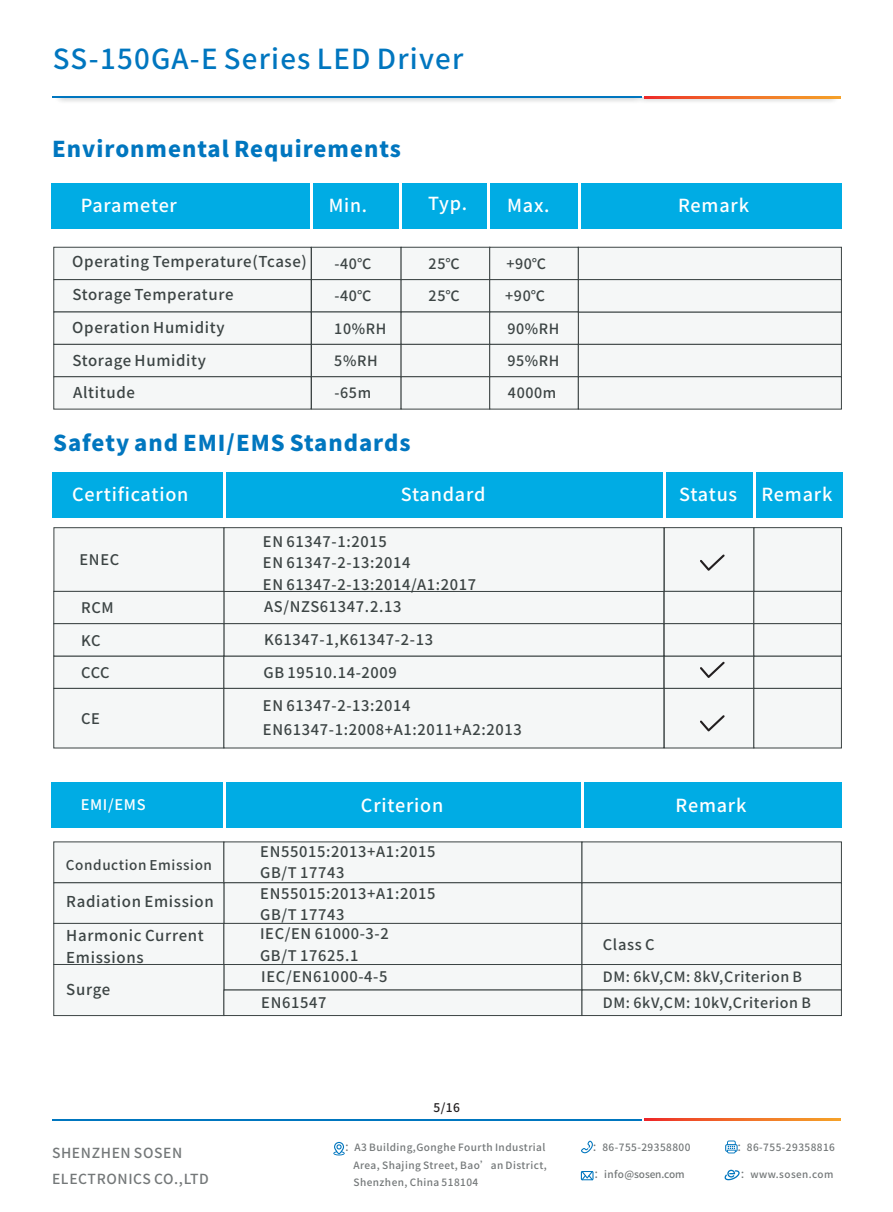
<style>
.page{position:relative;width:893px;height:1212px;background:#fff}
.page>*{position:absolute;margin:0;border:0;box-sizing:border-box;transform-origin:0 0}
.t1{font:27.6px "Source Han Sans CN";letter-spacing:.045em;color:#0076bf}
.t2{font:700 21.75px "Source Han Sans CN";letter-spacing:.045em;color:#0076bf}
.t3{font:18px "Source Han Sans CN";letter-spacing:.045em;color:#fff}
.t4{font:15px/32.7px "Source Han Sans CN";letter-spacing:.045em;color:#3c4444}
.t5{font:500 14.7px/21.1px "Source Han Sans CN";letter-spacing:.045em;color:#3c4444}
.t6{font:14.7px "Source Han Sans CN";letter-spacing:.045em;color:#3c4444}
.t7{font:14.7px "Source Han Sans CN";letter-spacing:.045em;color:#fff}
.t8{font:14.25px "Source Han Sans CN";letter-spacing:.045em;color:#3c4444}
.t9{font:13.8px/26.2px "Source Han Sans CN";letter-spacing:.045em;color:#747879}
.t10{font:13.5px "Source Han Sans CN";letter-spacing:.045em;color:#3c4444}
.t11{font:500 12px "Source Han Sans CN";color:#231f20}
.t12{font:10.05px/17.5px "Source Han Sans CN";letter-spacing:.045em;color:#747879}
.t13{font:10.05px "Source Han Sans CN";letter-spacing:-.01em;color:#747879}
.t14{font:9.9px "Source Han Sans CN";letter-spacing:.045em;color:#747879}
</style>
<div class="page">
<img style="left:58px;top:98px;width:782px;height:4px">
<hr style="left:53px;top:97px;width:589px;height:1px;background:#0076bf">
<svg style="left:644px;top:97px;width:196px;height:1px"></svg>
<svg style="left:333px;top:1142px;width:12px;height:13px"></svg>
<svg style="left:581px;top:1140px;width:12px;height:13px"></svg>
<svg style="left:725px;top:1140px;width:13px;height:13px"></svg>
<svg style="left:724px;top:1170px;width:16px;height:10px"></svg>
<svg style="left:581px;top:1171px;width:12px;height:9px"></svg>
<hr style="left:53px;top:1119px;width:589px;height:1px;background:#0076bf">
<svg style="left:644px;top:1119px;width:196px;height:1px"></svg>
<svg style="left:53px;top:246px;width:789px;height:164px"></svg>
<div style="left:51px;top:184px;width:791px;height:45px;background:#00ace4"></div>
<hr style="left:310px;top:184px;width:2px;height:45px;background:#fff">
<hr style="left:400px;top:184px;width:2px;height:45px;background:#fff">
<hr style="left:487px;top:184px;width:3px;height:45px;background:#fff">
<hr style="left:578px;top:184px;width:2px;height:45px;background:#fff">
<div style="left:52px;top:472px;width:791px;height:45px;background:#00ace4"></div>
<div style="left:51px;top:782px;width:791px;height:46px;background:#00ace4"></div>
<hr style="left:223px;top:471px;width:2px;height:47px;background:#fff">
<hr style="left:664px;top:471px;width:2px;height:47px;background:#fff">
<hr style="left:753px;top:471px;width:2px;height:47px;background:#fff">
<hr style="left:223px;top:782px;width:2px;height:47px;background:#fff">
<hr style="left:581px;top:782px;width:2px;height:47px;background:#fff">
<div style="left:53px;top:527px;width:789px;height:222px;background:#f5f7f7"></div>
<div style="left:53px;top:841px;width:789px;height:175px;background:#f5f7f7"></div>
<h1 class="t1" style="left:53px;top:45px;width:412px">SS-150GA-E Series LED Driver</h1>
<h2 class="t2" style="left:52px;top:138px;width:350px">Environmental Requirements</h2>
<p class="t3" style="left:81px;top:196px;width:98px">Parameter</p>
<p class="t3" style="left:329px;top:196px;width:40px">Min.</p>
<p class="t3" style="left:428px;top:194px;width:41px">Typ.</p>
<p class="t3" style="left:507px;top:196px;width:44px">Max.</p>
<p class="t3" style="left:678px;top:196px;width:72px">Remark</p>
<p class="t4" style="left:72px;top:245px;width:236px">Operating Temperature(Tcase)<br>Storage Temperature<br>Operation Humidity<br>Storage Humidity<br>Altitude</p>
<p class="t8" style="left:334px;top:256px;width:38px">-40℃</p>
<p class="t8" style="left:334px;top:289px;width:38px">-40℃</p>
<p class="t8" style="left:334px;top:321px;width:54px">10%RH</p>
<p class="t8" style="left:334px;top:354px;width:45px">5%RH</p>
<p class="t8" style="left:334px;top:386px;width:38px">-65m</p>
<p class="t8" style="left:429px;top:256px;width:33px">25℃</p>
<p class="t8" style="left:429px;top:289px;width:33px">25℃</p>
<p class="t8" style="left:506px;top:256px;width:41px">+90℃</p>
<p class="t8" style="left:505px;top:289px;width:41px">+90℃</p>
<p class="t8" style="left:507px;top:321px;width:54px">90%RH</p>
<p class="t8" style="left:507px;top:353px;width:54px">95%RH</p>
<p class="t8" style="left:508px;top:386px;width:50px">4000m</p>
<h2 class="t2" style="left:53px;top:431px;width:359px">Safety and EMI/EMS Standards</h2>
<p class="t3" style="left:72px;top:485px;width:118px">Certification</p>
<p class="t3" style="left:401px;top:485px;width:86px">Standard</p>
<p class="t3" style="left:679px;top:485px;width:60px">Status</p>
<p class="t3" style="left:761px;top:485px;width:72px">Remark</p>
<p class="t5" style="left:80px;top:549px;width:41px">ENEC</p>
<p class="t5" style="left:81px;top:597px;width:34px">RCM</p>
<p class="t5" style="left:263px;top:531px;width:215px">EN 61347-1:2015<br>EN 61347-2-13:2014<br>EN 61347-2-13:2014/A1:2017</p>
<p class="t5" style="left:264px;top:596px;width:139px">AS/NZS61347.2.13</p>
<p class="t5" style="left:81px;top:630px;width:21px">KC</p>
<p class="t5" style="left:264px;top:629px;width:170px">K61347-1,K61347-2-13</p>
<p class="t5" style="left:81px;top:661px;width:30px">CCC</p>
<p class="t5" style="left:81px;top:707px;width:20px">CE</p>
<p class="t7" style="left:81px;top:797px;width:66px">EMI/EMS</p>
<p class="t10" style="left:66px;top:858px;width:148px">Conduction Emission</p>
<p class="t4" style="left:66px;top:885px;width:149px">Radiation Emission</p>
<p class="t4" style="left:66px;top:924px;width:139px;line-height:21.8px">Harmonic Current<br>Emissions</p>
<p class="t4" style="left:66px;top:973px;width:45px">Surge</p>
<p class="t9" style="left:52px;top:1140px;width:158px">SHENZHEN SOSEN<br>ELECTRONICS CO.,LTD</p>
<p class="t5" style="left:264px;top:662px;width:135px">GB 19510.14-2009</p>
<p class="t5" style="left:263px;top:694px;width:260px;line-height:23.9px">EN 61347-2-13:2014<br>EN61347-1:2008+A1:2011+A2:2013</p>
<p class="t3" style="left:361px;top:796px;width:84px">Criterion</p>
<p class="t3" style="left:676px;top:796px;width:72px">Remark</p>
<p class="t6" style="left:260px;top:844px;width:177px">EN55015:2013+A1:2015</p>
<p class="t5" style="left:260px;top:862px;width:86px">GB/T 17743</p>
<p class="t6" style="left:260px;top:886px;width:177px">EN55015:2013+A1:2015</p>
<p class="t5" style="left:260px;top:904px;width:86px">GB/T 17743</p>
<p class="t6" style="left:260px;top:926px;width:130px">IEC/EN 61000-3-2</p>
<p class="t5" style="left:260px;top:944px;width:100px">GB/T 17625.1</p>
<p class="t6" style="left:261px;top:969px;width:128px">IEC/EN61000-4-5</p>
<p class="t6" style="left:603px;top:937px;width:53px">Class C</p>
<p class="t8" style="left:603px;top:970px;width:201px">DM: 6kV,CM: 8kV,Criterion B</p>
<p class="t6" style="left:261px;top:994px;width:67px">EN61547</p>
<p class="t8" style="left:603px;top:995px;width:210px">DM: 6kV,CM: 10kV,Criterion B</p>
<p class="t11" style="left:433px;top:1101px;width:28px">5/16</p>
<p class="t12" style="left:353px;top:1138px;width:195px;text-indent:-9px">：A3 Building,Gonghe Fourth Industrial<br>Area, Shajing Street, Bao’an District,<br>Shenzhen, China 518104</p>
<p class="t12" style="left:592px;top:1138px;width:100px">：86-755-29358800</p>
<p class="t12" style="left:737px;top:1138px;width:100px">：86-755-29358816</p>
<p class="t13" style="left:594px;top:1169px;width:92px">：info@sosen.com</p>
<p class="t14" style="left:740px;top:1169px;width:95px">：www.sosen.com</p>
</div>
